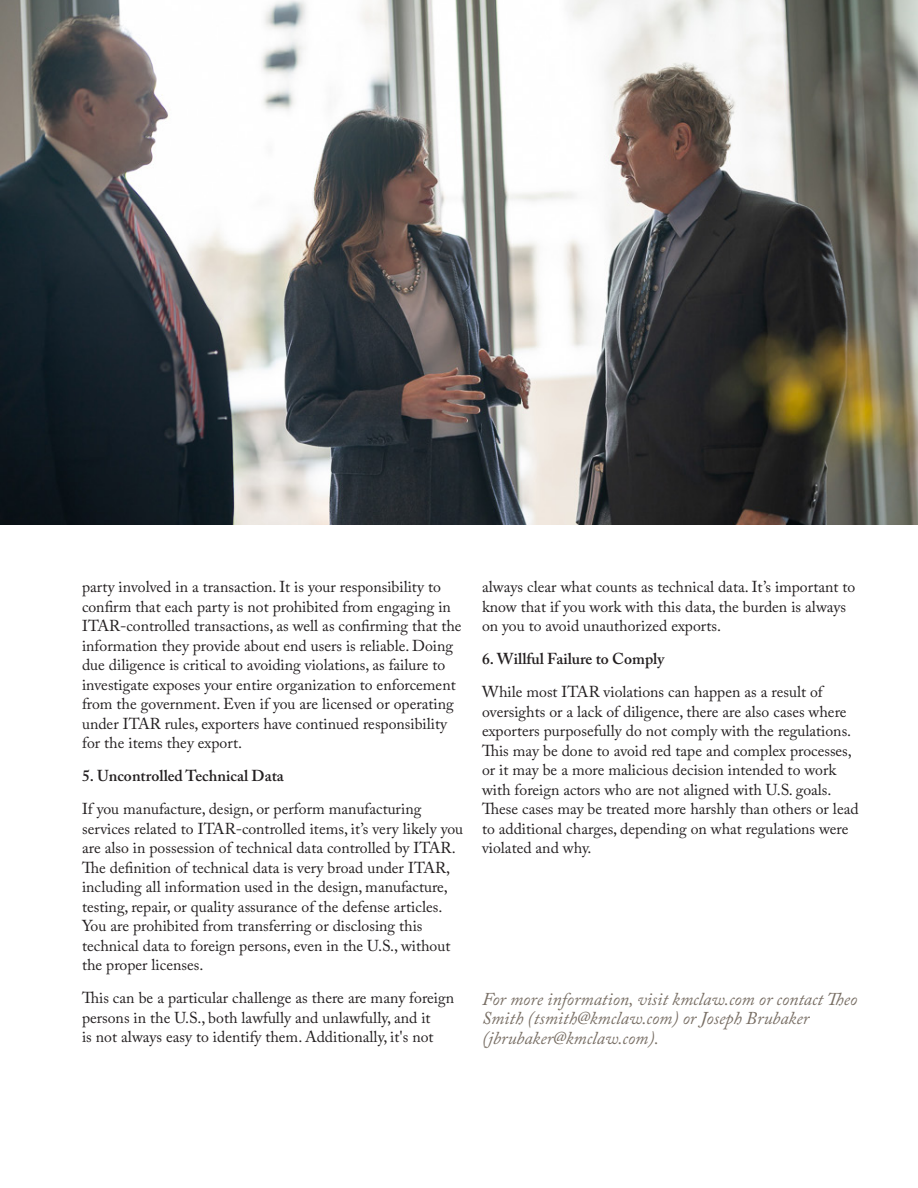
<style>
.page{position:relative;width:918px;height:1188px;background:#fff}
.page>*{position:absolute;margin:0;border:0;box-sizing:border-box;transform-origin:0 0}
.t1{font:italic 18px/19.5px "Adobe Caslon Pro";color:#786e64}
.t2{font:15.75px/19.5px "Adobe Caslon Pro";color:#231f20}
.t3{font:600 15.75px "Adobe Caslon Pro";color:#231f20}
</style>
<div class="page">
<img style="left:0;top:0;width:918px;height:525px">
<p class="t2" style="left:82px;top:577px;width:381px">party involved in a transaction. It is your responsibility to confirm that each party is not prohibited from engaging in ITAR-controlled transactions, as well as confirming that the information they provide about end users is reliable. Doing due diligence is critical to avoiding violations, as failure to investigate exposes your entire organization to enforcement from the government. Even if you are licensed or operating under ITAR rules, exporters have continued responsibility for the items they export.</p>
<p class="t3" style="left:82px;top:766px;width:203px">5. Uncontrolled Technical Data</p>
<p class="t2" style="left:82px;top:799px;width:383px">If you manufacture, design, or perform manufacturing services related to ITAR-controlled items, it’s very likely you are also in possession of technical data controlled by ITAR.<br>The definition of technical data is very broad under ITAR, including all information used in the design, manufacture, testing, repair, or quality assurance of the defense articles.<br>You are prohibited from transferring or disclosing this technical data to foreign persons, even in the U.S., without the proper licenses.</p>
<p class="t2" style="left:82px;top:988px;width:374px">This can be a particular challenge as there are many foreign persons in the U.S., both lawfully and unlawfully, and it<br>is not always easy to identify them. Additionally, it's not</p>
<p class="t2" style="left:482px;top:577px;width:375px">always clear what counts as technical data. It’s important to know that if you work with this data, the burden is always on you to avoid unauthorized exports.</p>
<p class="t3" style="left:482px;top:649px;width:184px">6. Willful Failure to Comply</p>
<p class="t2" style="left:482px;top:682px;width:378px">While most ITAR violations can happen as a result of oversights or a lack of diligence, there are also cases where exporters purposefully do not comply with the regulations.<br>This may be done to avoid red tape and complex processes, or it may be a more malicious decision intended to work with foreign actors who are not aligned with U.S. goals.<br>These cases may be treated more harshly than others or lead to additional charges, depending on what regulations were violated and why.</p>
<p class="t1" style="left:482px;top:989px;width:377px">For more information, visit kmclaw.com or contact Theo<br>Smith (tsmith@kmclaw.com) or Joseph Brubaker (jbrubaker@kmclaw.com).</p>
</div>
